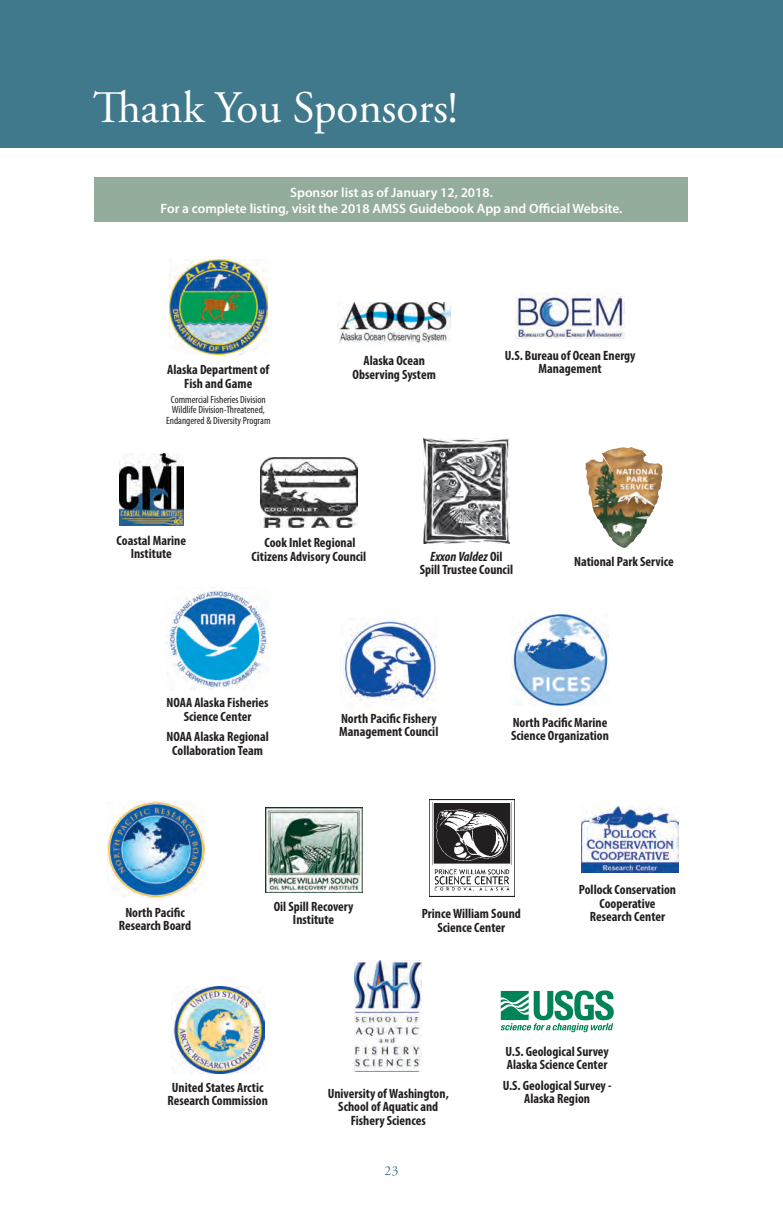
<style>
.page{position:relative;width:783px;height:1215px;background:#fff}
.page>*{position:absolute;margin:0;border:0;box-sizing:border-box;transform-origin:0 0}
.t1{font:45px "Adobe Garamond Pro";color:#fff}
.t2{font:700 condensed 13.5px/13.5px "Myriad Pro";color:#231f20;text-align:center}
.t3{font:600 13.5px/16.5px "Myriad Pro";color:#fff;text-align:center}
.t4{font:13.5px "Adobe Garamond Pro";color:#40798b}
.t5{font:condensed 10.5px/10.5px "Myriad Pro";color:#231f20;text-align:center}
.s1{font-style:italic}
</style>
<div class="page">
<div style="left:0;top:0;width:783px;height:148px;background:#40798b"></div>
<img style="left:170px;top:259px;width:97px;height:95px">
<img style="left:338px;top:302px;width:113px;height:42px">
<img style="left:265px;top:807px;width:97px;height:85px">
<img style="left:166px;top:587px;width:103px;height:103px">
<img style="left:343px;top:618px;width:94px;height:85px">
<img style="left:107px;top:802px;width:98px;height:95px">
<img style="left:585px;top:447px;width:52px;height:101px">
<img style="left:516px;top:293px;width:109px;height:45px">
<img style="left:171px;top:987px;width:93px;height:86px">
<svg style="left:500px;top:990px;width:114px;height:42px"></svg>
<img style="left:430px;top:800px;width:84px;height:96px">
<img style="left:355px;top:960px;width:67px;height:111px">
<div style="left:94px;top:177px;width:594px;height:45px;background:#94ac9c"></div>
<img style="left:581px;top:806px;width:98px;height:66px">
<img style="left:119px;top:453px;width:64px;height:73px">
<img style="left:511px;top:615px;width:98px;height:91px">
<img style="left:424px;top:439px;width:85px;height:105px">
<img style="left:260px;top:458px;width:98px;height:70px">
<h1 class="t1" style="left:93px;top:80px;width:366px">Thank You Sponsors!</h1>
<p class="t3" style="left:161px;top:184px;width:463px">Sponsor list as of January 12, 2018.<br>For a complete listing, visit the 2018 AMSS Guidebook App and Official Website.</p>
<p class="t2" style="left:167px;top:363px;width:104px">Alaska Department of<br>Fish and Game</p>
<p class="t5" style="left:166px;top:394px;width:106px">Commercial Fisheries Division<br>Wildlife Division-Threatened,<br>Endangered &amp; Diversity Program</p>
<p class="t2" style="left:353px;top:354px;width:85px">Alaska Ocean<br>Observing System</p>
<p class="t2" style="left:505px;top:348px;width:132px">U.S. Bureau of Ocean Energy<br>Management</p>
<p class="t2" style="left:117px;top:533px;width:71px">Coastal Marine<br>Institute</p>
<p class="t2" style="left:251px;top:536px;width:116px">Cook Inlet Regional<br>Citizens Advisory Council</p>
<p class="t2" style="left:420px;top:549px;width:95px"><span class="s1">Exxon Valdez</span> Oil<br>Spill Trustee Council</p>
<p class="t2" style="left:574px;top:555px;width:101px">National Park Service</p>
<p class="t2" style="left:167px;top:696px;width:104px">NOAA Alaska Fisheries<br>Science Center</p>
<p class="t2" style="left:166px;top:730px;width:104px">NOAA Alaska Regional<br>Collaboration Team</p>
<p class="t2" style="left:339px;top:711px;width:101px;text-align:left">North Pacific Fishery<br>Management Council</p>
<p class="t2" style="left:511px;top:715px;width:99px;text-align:left">North Pacific Marine<br>Science Organization</p>
<p class="t2" style="left:119px;top:905px;width:74px">North Pacific<br>Research Board</p>
<p class="t2" style="left:274px;top:899px;width:81px">Oil Spill Recovery<br>Institute</p>
<p class="t2" style="left:422px;top:907px;width:101px">Prince William Sound<br>Science Center</p>
<p class="t2" style="left:579px;top:883px;width:99px">Pollock Conservation<br>Cooperative<br>Research Center</p>
<p class="t2" style="left:167px;top:1080px;width:102px">United States Arctic<br>Research Commission</p>
<p class="t2" style="left:328px;top:1086px;width:123px">University of Washington,<br>School of Aquatic and<br>Fishery Sciences</p>
<p class="t4" style="left:385px;top:1163px;width:15px">23</p>
<p class="t2" style="left:505px;top:1044px;width:105px;text-align:left">U.S. Geological Survey<br>Alaska Science Center</p>
<p class="t2" style="left:503px;top:1078px;width:110px">U.S. Geological Survey -<br>Alaska Region</p>
</div>
